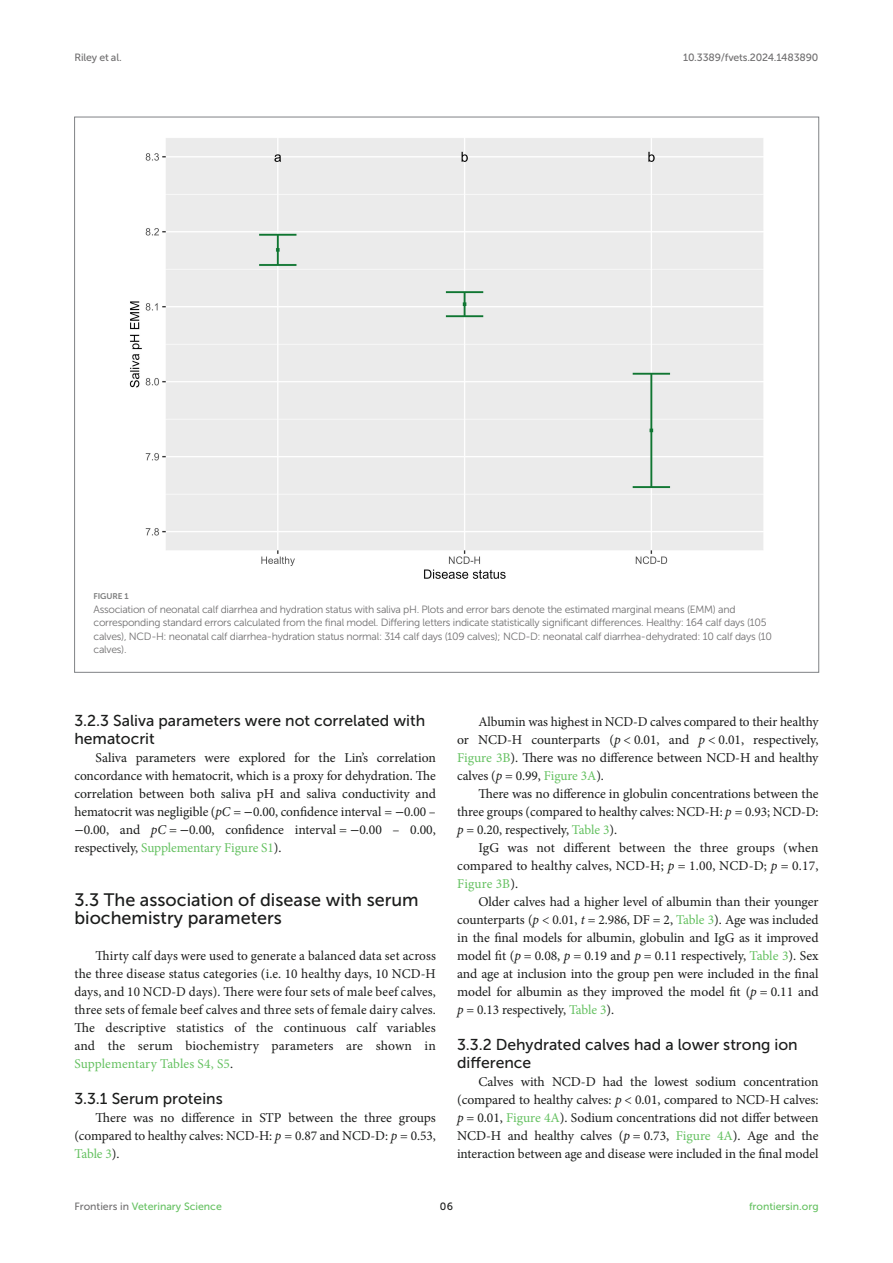
<style>
.page{position:relative;width:893px;height:1263px;background:#fff}
.page>*{position:absolute;margin:0;border:0;box-sizing:border-box;transform-origin:0 0}
.HEAD_2{font:18px/18px "Museo Sans 500";color:#1b1c1b}
.HEAD_3{font:15.75px/18px "Museo Sans 500";color:#1b1c1b}
.TEXT{font:13.5px/18px "Minion Pro";letter-spacing:-.005em;color:#1b1c1b;text-align:justify}
.FIG_LEG{font:10.5px/13.5px "Museo Sans 300";letter-spacing:-.025em;color:#706f70}
.t1{font:10.5px "Museo Sans 500";color:#65c161}
.t2{font:10.5px "Museo Sans 500";letter-spacing:-.015em;color:#706f70}
.t3{font:10.5px "Museo Sans 500";color:#1b1c1b}
.FIG_HD{font:8.25px "Museo Sans 700";letter-spacing:-.01em;color:#7e7f7f}
.s1{font-style:italic}
.s2{font-family:"STIX General"}
.s3{color:#65c161}
.s4{color:#706f70}
</style>
<div class="page">
<img style="left:129px;top:138px;width:634px;height:441px">
<p class="t2" style="left:74px;top:51px;width:49px">Riley et al.</p>
<p class="t2" style="left:683px;top:51px;width:137px">10.3389/fvets.2024.1483890</p>
<p class="FIG_HD" style="left:94px;top:592px;width:37px">FIGURE 1</p>
<p class="FIG_LEG" style="left:94px;top:603px;width:680px">Association of neonatal calf diarrhea and hydration status with saliva pH. Plots and error bars denote the estimated marginal means (EMM) and corresponding standard errors calculated from the final model. Differing letters indicate statistically significant differences. Healthy: 164 calf days (105 calves), NCD-H: neonatal calf diarrhea-hydration status normal: 314 calf days (109 calves); NCD-D: neonatal calf diarrhea-dehydrated: 10 calf days (10 calves).</p>
<p class="HEAD_3" style="left:74px;top:712px;width:352px">3.2.3 Saliva parameters were not correlated with hematocrit</p>
<p class="TEXT" style="left:74px;top:749px;width:363px;text-indent:21px">Saliva parameters were explored for the Lin’s correlation concordance with hematocrit, which is a proxy for dehydration. The correlation between both saliva pH and saliva conductivity and hematocrit was negligible (<span class="s1">pC</span> = <span class="s2">−</span>0.00, confidence interval = <span class="s2">−</span>0.00 – <span class="s2">−</span>0.00, and <span class="s1">pC</span> = <span class="s2">−</span>0.00, confidence interval = <span class="s2">−</span>0.00 – 0.00, respectively, <span class="s3">Supplementary Figure S1</span>).</p>
<p class="HEAD_2" style="left:74px;top:891px;width:346px">3.3 The association of disease with serum biochemistry parameters</p>
<p class="TEXT" style="left:74px;top:947px;width:363px;text-indent:21px">Thirty calf days were used to generate a balanced data set across the three disease status categories (i.e. 10 healthy days, 10 NCD-H days, and 10 NCD-D days). There were four sets of male beef calves, three sets of female beef calves and three sets of female dairy calves.<br>The descriptive statistics of the continuous calf variables and the serum biochemistry parameters are shown in <span class="s3">Supplementary Tables S4, S5</span>.</p>
<p class="HEAD_3" style="left:74px;top:1090px;width:150px">3.3.1 Serum proteins</p>
<p class="TEXT" style="left:74px;top:1109px;width:363px;text-indent:21px">There was no difference in STP between the three groups (compared to healthy calves: NCD-H: <span class="s1">p</span> = 0.87 and NCD-D: <span class="s1">p</span> = 0.53, <span class="s3">Table 3</span>).</p>
<p class="TEXT" style="left:457px;top:713px;width:363px;text-indent:21px">Albumin was highest in NCD-D calves compared to their healthy or NCD-H counterparts (<span class="s1">p</span> &lt; 0.01, and <span class="s1">p</span> &lt; 0.01, respectively, <span class="s3">Figure 3B</span>). There was no difference between NCD-H and healthy calves (<span class="s1">p</span> = 0.99, <span class="s3">Figure 3A</span>).</p>
<p class="TEXT" style="left:457px;top:785px;width:363px;text-indent:21px">There was no difference in globulin concentrations between the three groups (compared to healthy calves: NCD-H: <span class="s1">p</span> = 0.93; NCD-D: <span class="s1">p</span> = 0.20, respectively, <span class="s3">Table 3</span>).</p>
<p class="TEXT" style="left:457px;top:839px;width:363px;text-indent:21px">IgG was not different between the three groups (when compared to healthy calves, NCD-H; <span class="s1">p</span> = 1.00, NCD-D; <span class="s1">p</span> = 0.17, <span class="s3">Figure 3B</span>).</p>
<p class="TEXT" style="left:457px;top:893px;width:363px;text-indent:21px">Older calves had a higher level of albumin than their younger counterparts (<span class="s1">p</span> &lt; 0.01, <span class="s1">t</span> = 2.986, DF = 2, <span class="s3">Table 3</span>). Age was included in the final models for albumin, globulin and IgG as it improved model fit (<span class="s1">p</span> = 0.08, <span class="s1">p</span> = 0.19 and <span class="s1">p</span> = 0.11 respectively, <span class="s3">Table 3</span>). Sex and age at inclusion into the group pen were included in the final model for albumin as they improved the model fit (<span class="s1">p</span> = 0.11 and <span class="s1">p</span> = 0.13 respectively, <span class="s3">Table 3</span>).</p>
<p class="HEAD_3" style="left:457px;top:1036px;width:342px">3.3.2 Dehydrated calves had a lower strong ion difference</p>
<p class="TEXT" style="left:457px;top:1073px;width:363px;text-indent:21px">Calves with NCD-D had the lowest sodium concentration (compared to healthy calves: <span class="s1">p</span> &lt; 0.01, compared to NCD-H calves: <span class="s1">p</span> = 0.01, <span class="s3">Figure 4A</span>). Sodium concentrations did not differ between NCD-H and healthy calves (<span class="s1">p</span> = 0.73, <span class="s3">Figure 4A</span>). Age and the interaction between age and disease were included in the final model</p>
<p class="t1" style="left:74px;top:1200px;width:149px"><span class="s4">Frontiers in</span> Veterinary Science</p>
<p class="t3" style="left:440px;top:1200px;width:15px">06</p>
<p class="t1" style="left:749px;top:1200px;width:71px">frontiersin.org</p>
</div>
